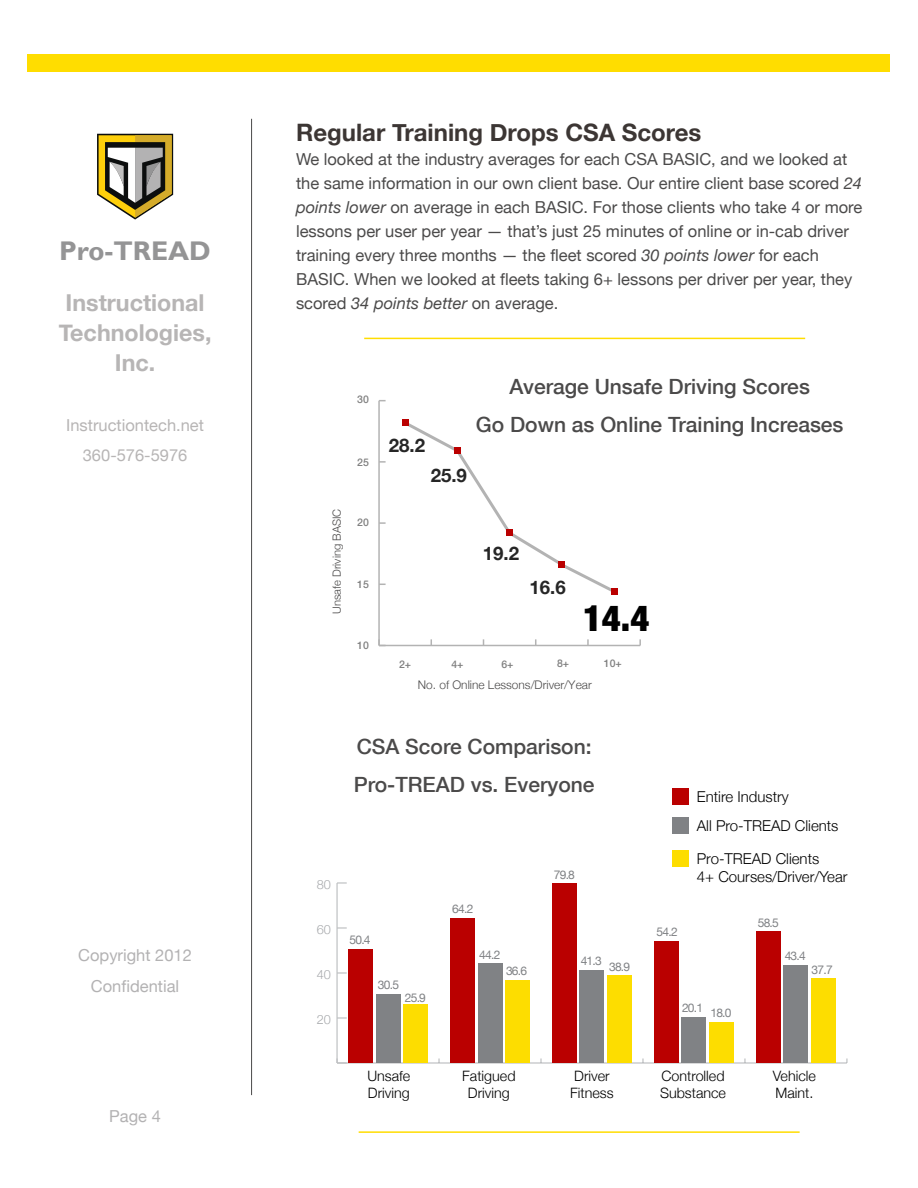
<style>
.page{position:relative;width:918px;height:1188px;background:#fff}
.page>*{position:absolute;margin:0;border:0;box-sizing:border-box;transform-origin:0 0}
.t1{font:900 condensed 36.45px "Helvetica Neue";color:#000}
.t2{font:700 27px "Gill Sans";color:#949495}
.t3{font:700 24px "Helvetica Neue";color:#3c3634}
.t4{font:700 23.25px/30px "Helvetica Neue";color:#b7b5b5;text-align:center}
.t5{font:500 21px/37.8px "Helvetica Neue";color:#4b4a4a}
.t6{font:700 18.6px "Helvetica Neue";color:#262626}
.t7{font:16.5px/24px "Helvetica Neue";color:#4b4a4a}
.t8{font:16.5px/30px "Helvetica Neue";color:#b7b5b5;text-align:center}
.t9{font:16.5px/31.5px "Helvetica Neue";color:#b3b2b3;text-align:center}
.t10{font:300 15px/28.8px "Helvetica Neue";color:#000}
.t11{font:300 14.25px/17.1px "Helvetica Neue";color:#000}
.t12{font:300 12.75px "Helvetica Neue";color:#a7a9ac}
.t13{font:12px "Helvetica Neue";letter-spacing:-.06em;color:#808285}
.t14{font:300 11.85px "Helvetica Neue";color:#4b4a4a}
.t15{font:300 11.25px "Helvetica Neue";color:#4b4a4a}
.t16{font:500 10.5px "Helvetica Neue";color:#808080}
.s1{font-style:italic}
</style>
<div class="page">
<div style="left:27px;top:54px;width:863px;height:18px;background:#fd0"></div>
<svg style="left:97px;top:134px;width:76px;height:86px"></svg>
<hr style="left:251px;top:119px;width:1px;height:976px;background:#4b4a4a">
<hr style="left:337px;top:1062px;width:510px;height:2px;background:#bec0c2">
<hr style="left:336px;top:883px;width:2px;height:180px;background:#bec0c2">
<svg style="left:338px;top:1017px;width:9px;height:2px"></svg>
<svg style="left:338px;top:972px;width:9px;height:2px"></svg>
<svg style="left:338px;top:927px;width:9px;height:2px"></svg>
<svg style="left:337px;top:882px;width:10px;height:2px"></svg>
<div style="left:403px;top:1005px;width:24px;height:58px;background:#fddd00"></div>
<div style="left:505px;top:981px;width:24px;height:82px;background:#fddd00"></div>
<div style="left:607px;top:975px;width:24px;height:88px;background:#fddd00"></div>
<div style="left:709px;top:1022px;width:24px;height:41px;background:#fddd00"></div>
<div style="left:811px;top:978px;width:24px;height:85px;background:#fddd00"></div>
<div style="left:376px;top:994px;width:24px;height:69px;background:#808285"></div>
<div style="left:478px;top:964px;width:24px;height:99px;background:#808285"></div>
<div style="left:580px;top:970px;width:24px;height:93px;background:#808285"></div>
<div style="left:682px;top:1018px;width:24px;height:45px;background:#808285"></div>
<div style="left:784px;top:965px;width:24px;height:98px;background:#808285"></div>
<div style="left:349px;top:950px;width:24px;height:113px;background:#ba0000"></div>
<div style="left:451px;top:919px;width:24px;height:144px;background:#ba0000"></div>
<div style="left:553px;top:883px;width:24px;height:180px;background:#ba0000"></div>
<div style="left:655px;top:941px;width:24px;height:122px;background:#ba0000"></div>
<div style="left:757px;top:931px;width:24px;height:132px;background:#ba0000"></div>
<div style="left:672px;top:788px;width:17px;height:17px;background:#ba0000"></div>
<div style="left:672px;top:817px;width:17px;height:16px;background:#808285"></div>
<div style="left:672px;top:851px;width:17px;height:16px;background:#fddd00"></div>
<hr style="left:359px;top:1131px;width:441px;height:2px;background:#fd0">
<hr style="left:379px;top:645px;width:261px;height:1px;background:#b3b3b3">
<svg style="left:587px;top:639px;width:2px;height:6px"></svg>
<svg style="left:639px;top:639px;width:2px;height:6px"></svg>
<hr style="left:378px;top:401px;width:2px;height:244px;background:#b3b3b3">
<svg style="left:380px;top:522px;width:6px;height:2px"></svg>
<svg style="left:380px;top:461px;width:6px;height:2px"></svg>
<svg style="left:408px;top:423px;width:203px;height:169px"></svg>
<div style="left:402px;top:419px;width:7px;height:7px;background:#ba0000"></div>
<div style="left:454px;top:447px;width:7px;height:7px;background:#ba0000"></div>
<div style="left:506px;top:529px;width:7px;height:7px;background:#ba0000"></div>
<div style="left:558px;top:561px;width:7px;height:7px;background:#ba0000"></div>
<div style="left:611px;top:588px;width:7px;height:7px;background:#ba0000"></div>
<hr style="left:364px;top:338px;width:441px;height:1px;background:#fd0">
<h2 class="t2" style="left:59px;top:234px;width:153px">Pro-TREAD</h2>
<h3 class="t4" style="left:59px;top:289px;width:154px">Instructional<br>Technologies,<br>Inc.</h3>
<p class="t8" style="left:66px;top:411px;width:139px">Instructiontech.net<br>360-576-5976</p>
<p class="t9" style="left:78px;top:940px;width:115px">Copyright 2012<br>Confidential</p>
<p class="t9" style="left:109px;top:1101px;width:53px">Page 4</p>
<h3 class="t3" style="left:296px;top:113px;width:407px">Regular Training Drops CSA Scores</h3>
<p class="t7" style="left:296px;top:148px;width:568px">We looked at the industry averages for each CSA BASIC, and we looked at the same information in our own client base. Our entire client base scored <span class="s1">24 points lower</span> on average in each BASIC. For those clients who take 4 or more lessons per user per year — that’s just 25 minutes of online or in-cab driver training every three months — the fleet scored <span class="s1">30 points lower</span> for each BASIC. When we looked at fleets taking 6+ lessons per driver per year, they scored <span class="s1">34 points better</span> on average.</p>
<p class="t16" style="left:357px;top:391px;width:13px">30</p>
<p class="t16" style="left:357px;top:454px;width:13px">25</p>
<p class="t15" style="left:328px;top:614px;width:107px;rotate:-90deg">Unsafe Driving BASIC</p>
<p class="t16" style="left:357px;top:514px;width:13px">20</p>
<p class="t16" style="left:357px;top:576px;width:13px">15</p>
<p class="t16" style="left:357px;top:637px;width:13px">10</p>
<p class="t6" style="left:389px;top:430px;width:38px">28.2</p>
<p class="t6" style="left:431px;top:461px;width:38px">25.9</p>
<p class="t5" style="left:476px;top:366px;width:369px;text-align:center">Average Unsafe Driving Scores<br>Go Down as Online Training Increases</p>
<p class="t6" style="left:483px;top:539px;width:38px">19.2</p>
<p class="t6" style="left:529px;top:572px;width:38px">16.6</p>
<h1 class="t1" style="left:583px;top:588px;width:68px">14.4</h1>
<p class="t16" style="left:451px;top:655px;width:14px">4+</p>
<p class="t16" style="left:501px;top:656px;width:14px">6+</p>
<p class="t16" style="left:557px;top:655px;width:14px">8+</p>
<p class="t16" style="left:604px;top:655px;width:19px">10+</p>
<p class="t14" style="left:418px;top:676px;width:175px">No. of Online Lessons/Driver/Year</p>
<p class="t16" style="left:399px;top:655px;width:14px">2+</p>
<p class="t5" style="left:354px;top:727px;width:242px">CSA Score Comparison:<br>Pro-TREAD vs. Everyone</p>
<p class="t12" style="left:317px;top:874px;width:16px">80</p>
<p class="t13" style="left:452px;top:900px;width:23px">64.2</p>
<p class="t13" style="left:554px;top:866px;width:23px">79.8</p>
<p class="t10" style="left:697px;top:781px;width:143px">Entire Industry<br>All Pro-TREAD Clients</p>
<p class="t10" style="left:697px;top:848px;width:152px;line-height:18px">Pro-TREAD Clients<br>4+ Courses/Driver/Year</p>
<p class="t12" style="left:317px;top:919px;width:16px">60</p>
<p class="t12" style="left:317px;top:964px;width:16px">40</p>
<p class="t12" style="left:317px;top:1009px;width:16px">20</p>
<p class="t13" style="left:349px;top:931px;width:23px">50.4</p>
<p class="t13" style="left:378px;top:976px;width:23px">30.5</p>
<p class="t13" style="left:405px;top:989px;width:23px">25.9</p>
<p class="t11" style="left:367px;top:1067px;width:44px">Unsafe<br>Driving</p>
<p class="t13" style="left:657px;top:923px;width:23px">54.2</p>
<p class="t13" style="left:758px;top:914px;width:23px">58.5</p>
<p class="t13" style="left:479px;top:946px;width:23px">44.2</p>
<p class="t13" style="left:581px;top:952px;width:23px">41.3</p>
<p class="t13" style="left:506px;top:963px;width:23px">36.6</p>
<p class="t13" style="left:609px;top:958px;width:23px">38.9</p>
<p class="t13" style="left:785px;top:947px;width:23px">43.4</p>
<p class="t13" style="left:812px;top:961px;width:23px">37.7</p>
<p class="t13" style="left:682px;top:1000px;width:23px">20.1</p>
<p class="t13" style="left:710px;top:1004px;width:23px">18.0</p>
<p class="t11" style="left:462px;top:1067px;width:55px;text-align:center">Fatigued<br>Driving</p>
<p class="t11" style="left:570px;top:1067px;width:45px">Driver<br>Fitness</p>
<p class="t11" style="left:660px;top:1067px;width:67px">Controlled<br>Substance</p>
<p class="t11" style="left:773px;top:1067px;width:44px">Vehicle<br>Maint.</p>
</div>
